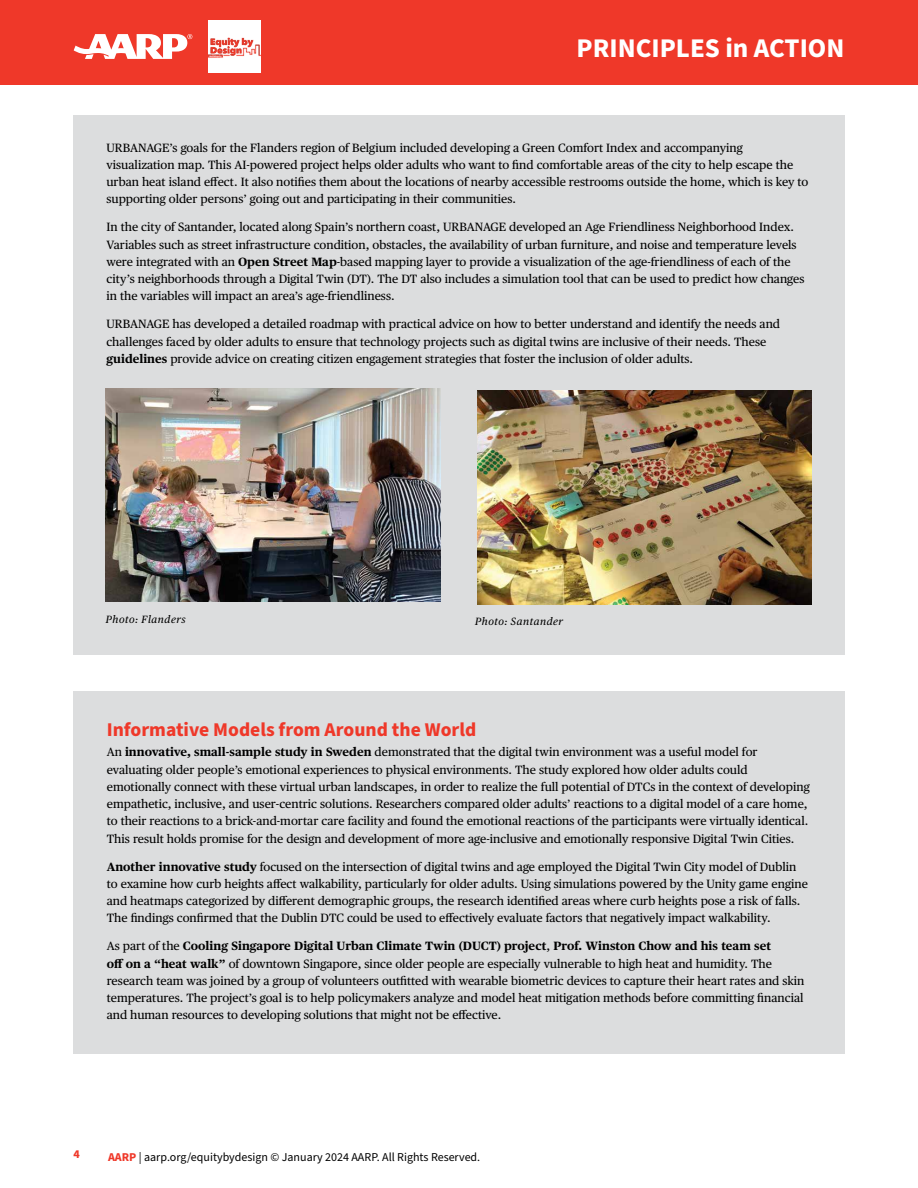
<style>
.page{position:relative;width:918px;height:1188px;background:#fff}
.page>*{position:absolute;margin:0;border:0;box-sizing:border-box;transform-origin:0 0}
.t1{font:700 27px "Source Sans Pro";color:#fff}
.t2{font:700 19.5px "Source Sans Pro";color:#ef3829}
.t3{font:12px/17.2px "Publico Text";color:#000}
.t4{font:12px "Source Sans Pro";color:#000}
.t5{font:700 12px "Source Sans Pro";color:#ef3829}
.t6{font:italic 10.5px "Publico Text";letter-spacing:.05em;color:#000}
.s1{font-weight:700}
.s2{font-weight:700;color:#ef3829}
</style>
<div class="page">
<div style="left:0;top:0;width:918px;height:85px;background:#ef3829"></div>
<svg style="left:74px;top:34px;width:118px;height:25px"></svg>
<img style="left:209px;top:21px;width:52px;height:51px">
<div style="left:73px;top:115px;width:772px;height:539px;background:#dcddde"></div>
<div style="left:73px;top:691px;width:772px;height:363px;background:#dcddde"></div>
<img style="left:106px;top:389px;width:335px;height:212px">
<img style="left:477px;top:391px;width:335px;height:214px">
<h1 class="t1" style="left:577px;top:29px;width:269px">PRINCIPLES in ACTION</h1>
<p class="t3" style="left:106px;top:138px;width:704px">URBANAGE’s goals for the Flanders region of Belgium included developing a Green Comfort Index and accompanying visualization map. This AI-powered project helps older adults who want to find comfortable areas of the city to help escape the urban heat island effect. It also notifies them about the locations of nearby accessible restrooms outside the home, which is key to supporting older persons’ going out and participating in their communities.</p>
<p class="t3" style="left:106px;top:218px;width:700px">In the city of Santander, located along Spain’s northern coast, URBANAGE developed an Age Friendliness Neighborhood Index.<br>Variables such as street infrastructure condition, obstacles, the availability of urban furniture, and noise and temperature levels were integrated with an <span class="s1">Open Street Map</span>-based mapping layer to provide a visualization of the age-friendliness of each of the city’s neighborhoods through a Digital Twin (DT). The DT also includes a simulation tool that can be used to predict how changes in the variables will impact an area’s age-friendliness.</p>
<p class="t3" style="left:106px;top:315px;width:675px">URBANAGE has developed a detailed roadmap with practical advice on how to better understand and identify the needs and challenges faced by older adults to ensure that technology projects such as digital twins are inclusive of their needs. These <span class="s1">guidelines</span> provide advice on creating citizen engagement strategies that foster the inclusion of older adults.</p>
<p class="t6" style="left:106px;top:612px;width:81px">Photo: Flanders</p>
<p class="t6" style="left:475px;top:614px;width:89px">Photo: Santander</p>
<h2 class="t2" style="left:107px;top:716px;width:371px">Informative Models from Around the World</h2>
<p class="t3" style="left:107px;top:743px;width:705px">An <span class="s1">innovative, small-sample study in Sweden</span> demonstrated that the digital twin environment was a useful model for evaluating older people’s emotional experiences to physical environments. The study explored how older adults could emotionally connect with these virtual urban landscapes, in order to realize the full potential of DTCs in the context of developing empathetic, inclusive, and user-centric solutions. Researchers compared older adults’ reactions to a digital model of a care home, to their reactions to a brick-and-mortar care facility and found the emotional reactions of the participants were virtually identical.<br>This result holds promise for the design and development of more age-inclusive and emotionally responsive Digital Twin Cities.</p>
<p class="t3" style="left:107px;top:857px;width:703px"><span class="s1">Another innovative study</span> focused on the intersection of digital twins and age employed the Digital Twin City model of Dublin to examine how curb heights affect walkability, particularly for older adults. Using simulations powered by the Unity game engine and heatmaps categorized by different demographic groups, the research identified areas where curb heights pose a risk of falls.<br>The findings confirmed that the Dublin DTC could be used to effectively evaluate factors that negatively impact walkability.</p>
<p class="t3" style="left:107px;top:937px;width:699px">As part of the <span class="s1">Cooling Singapore Digital Urban Climate Twin (DUCT) project</span>, <span class="s1">Prof. Winston Chow and his team set<br>off on a “heat walk”</span> of downtown Singapore, since older people are especially vulnerable to high heat and humidity. The research team was joined by a group of volunteers outfitted with wearable biometric devices to capture their heart rates and skin temperatures. The project’s goal is to help policymakers analyze and model heat mitigation methods before committing financial and human resources to developing solutions that might not be effective.</p>
<p class="t5" style="left:74px;top:1146px;width:8px">4</p>
<p class="t4" style="left:108px;top:1149px;width:374px"><span class="s2">AARP</span> | aarp.org/equitybydesign © January 2024 AARP. All Rights Reserved.</p>
</div>
